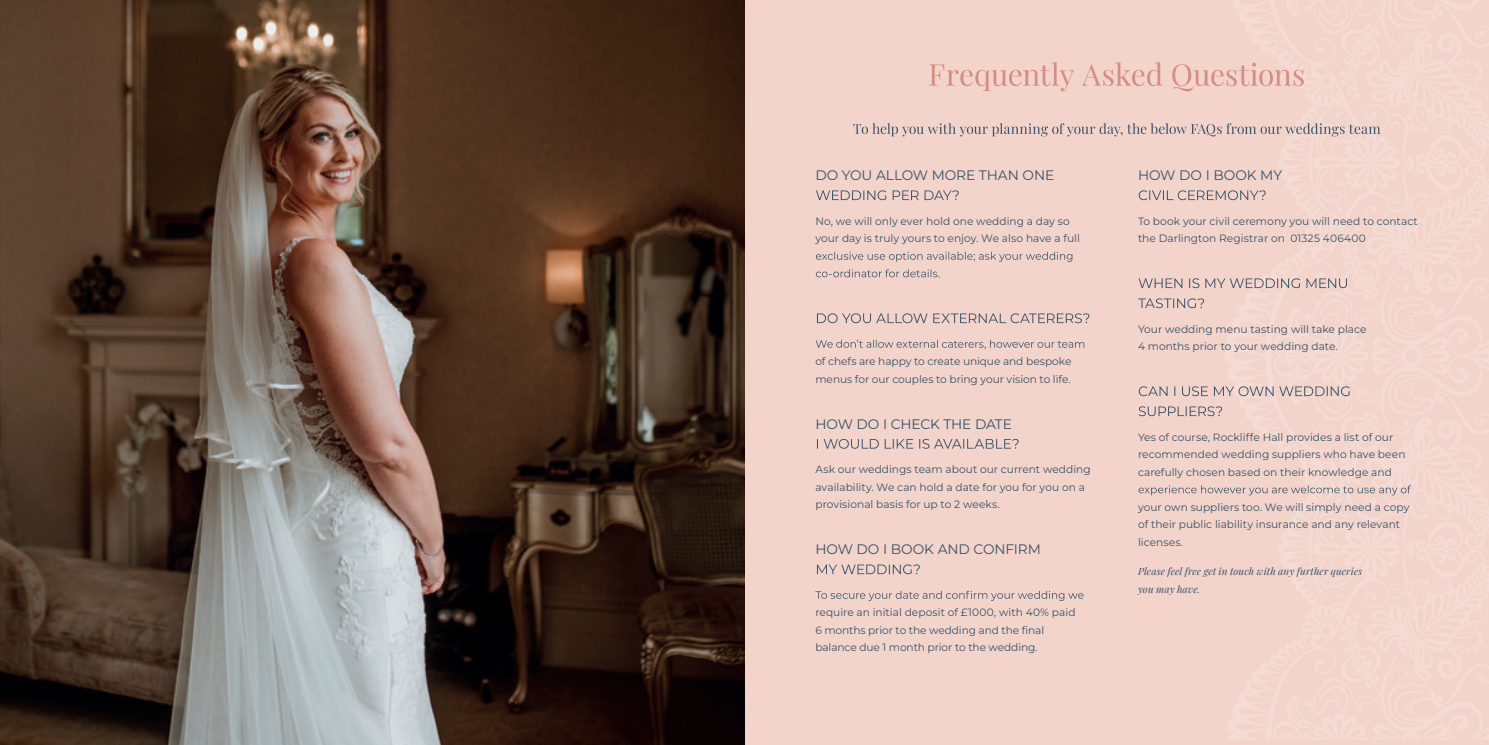
<style>
.page{position:relative;width:1489px;height:745px;background:#fff}
.page>*{position:absolute;margin:0;border:0;box-sizing:border-box;transform-origin:0 0}
.t1{font:100 13.75px "Montserrat";letter-spacing:-.005em;color:#395369}
.t2{font:100 10.62px/17.5px "Montserrat";color:#395369}
.t3{font:italic 10px/17.5px "Playfair Display";letter-spacing:.015em;color:#395369}
</style>
<div class="page">
<div style="left:744px;top:0;width:744px;height:744px;background:#f2d4cb"></div>
<svg style="left:929px;top:62px;width:374px;height:29px"></svg>
<svg style="left:816px;top:190px;width:142px;height:10px"></svg>
<svg style="left:815px;top:252px;width:257px;height:10px"></svg>
<svg style="left:815px;top:269px;width:124px;height:8px"></svg>
<svg style="left:817px;top:313px;width:272px;height:10px"></svg>
<svg style="left:815px;top:339px;width:269px;height:10px"></svg>
<svg style="left:817px;top:438px;width:201px;height:10px"></svg>
<svg style="left:817px;top:564px;width:102px;height:10px"></svg>
<svg style="left:815px;top:590px;width:268px;height:10px"></svg>
<svg style="left:1138px;top:190px;width:127px;height:10px"></svg>
<svg style="left:1138px;top:278px;width:212px;height:139px"></svg>
<svg style="left:1138px;top:485px;width:272px;height:10px"></svg>
<svg style="left:853px;top:123px;width:527px;height:13px"></svg>
<img style="left:0;top:0;width:744px;height:744px">
<p class="t1" style="left:815px;top:166px;width:240px">DO YOU ALLOW MORE THAN ONE</p>
<p class="t2" style="left:815px;top:212px;width:266px">No, we will only ever hold one wedding a day so your day is truly yours to enjoy. We also have a full</p>
<p class="t2" style="left:815px;top:352px;width:257px">of chefs are happy to create unique and bespoke menus for our couples to bring your vision to life.</p>
<p class="t1" style="left:815px;top:414px;width:198px">HOW DO I CHECK THE DATE</p>
<p class="t2" style="left:815px;top:460px;width:277px">Ask our weddings team about our current wedding availability. We can hold a date for you for you on a provisional basis for up to 2 weeks.</p>
<p class="t1" style="left:815px;top:539px;width:227px">HOW DO I BOOK AND CONFIRM</p>
<p class="t2" style="left:815px;top:603px;width:262px">require an initial deposit of £1000, with 40% paid<br>6 months prior to the wedding and the final balance due 1 month prior to the wedding.</p>
<p class="t1" style="left:1137px;top:166px;width:146px">HOW DO I BOOK MY</p>
<p class="t2" style="left:1137px;top:212px;width:281px">To book your civil ceremony you will need to contact the Darlington Registrar on 01325 406400</p>
<p class="t2" style="left:1137px;top:320px;width:230px">Your wedding menu tasting will take place<br>4 months prior to your wedding date.</p>
<p class="t2" style="left:1137px;top:427px;width:269px">Yes of course, Rockliffe Hall provides a list of our recommended wedding suppliers who have been carefully chosen based on their knowledge and</p>
<p class="t2" style="left:1137px;top:497px;width:273px">your own suppliers too. We will simply need a copy of their public liability insurance and any relevant licenses.</p>
<p class="t3" style="left:1137px;top:561px;width:226px">Please feel free get in touch with any further queries you may have.</p>
</div>
